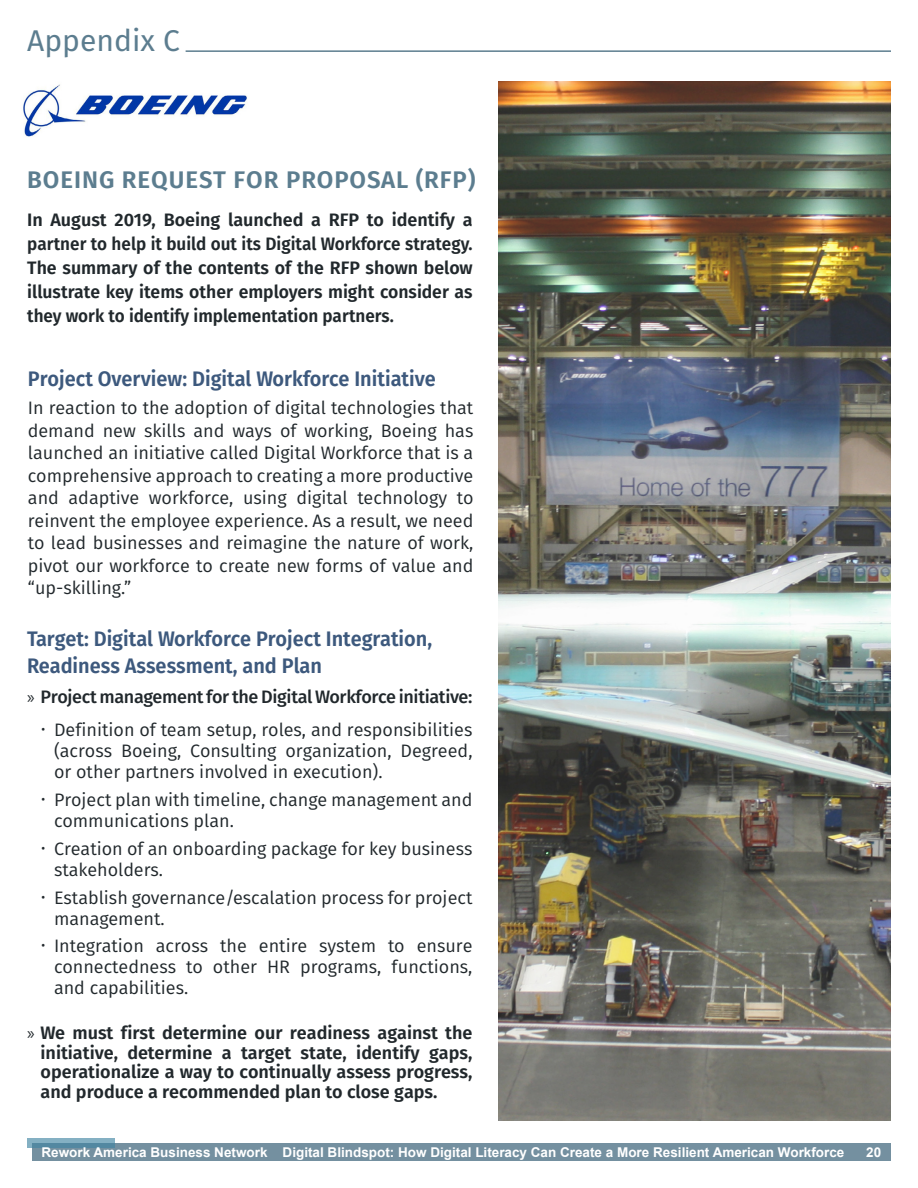
<style>
.page{position:relative;width:918px;height:1188px;background:#fff}
.page>*{position:absolute;margin:0;border:0;box-sizing:border-box;transform-origin:0 0}
.t1{font:30px "Fira Sans";color:#5c7d8f}
.t2{font:600 24px "Fira Sans";letter-spacing:.04em;color:#5c7d8f}
.t3{font:600 21px/27px "Fira Sans";color:#3d597d;scale:.95 1}
.t4{font:18px/22.5px "Fira Sans";color:#21282c;text-align:justify}
.t5{font:600 18px/24px "Fira Sans";color:#21282c;text-align:justify}
.t6{font:500 18px "Fira Sans";letter-spacing:-.02em;color:#21282c}
.t7{font:700 13.5px "Arial";color:#fff}
.s1{font-family:"Myriad Pro";font-weight:400}
</style>
<div class="page">
<img style="left:23px;top:84px;width:225px;height:53px">
<img style="left:499px;top:81px;width:392px;height:1039px">
<div style="left:33px;top:1143px;width:858px;height:18px;background:#7490a0"></div>
<svg style="left:27px;top:1138px;width:88px;height:10px"></svg>
<hr style="left:186px;top:50px;width:705px;height:2px;background:#5c7d8f">
<h1 class="t1" style="left:27px;top:20px;width:154px">Appendix C</h1>
<h2 class="t2" style="left:27px;top:163px;width:450px">BOEING REQUEST FOR PROPOSAL (RFP)</h2>
<p class="t5" style="left:27px;top:208px;width:447px">In August 2019, Boeing launched a RFP to identify a partner to help it build out its Digital Workforce strategy.<br>The summary of the contents of the RFP shown below illustrate key items other employers might consider as they work to identify implementation partners.</p>
<p class="t3" style="left:28px;top:365px;width:431px">Project Overview: Digital Workforce Initiative</p>
<p class="t4" style="left:28px;top:396px;width:447px">In reaction to the adoption of digital technologies that demand new skills and ways of working, Boeing has launched an initiative called Digital Workforce that is a comprehensive approach to creating a more productive and adaptive workforce, using digital technology to reinvent the employee experience. As a result, we need to lead businesses and reimagine the nature of work, pivot our workforce to create new forms of value and “up-skilling.”</p>
<p class="t3" style="left:27px;top:625px;width:428px">Target: Digital Workforce Project Integration,<br>Readiness Assessment, and Plan</p>
<p class="t6" style="left:27px;top:685px;width:447px"><span class="s1">»</span> Project management for the Digital Workforce initiative:</p>
<p class="t4" style="left:54px;top:720px;width:420px;line-height:21px">Definition of team setup, roles, and responsibilities (across Boeing, Consulting organization, Degreed, or other partners involved in execution).</p>
<p class="t4" style="left:54px;top:789px;width:420px;line-height:21px">Project plan with timeline, change management and communications plan.</p>
<p class="t4" style="left:54px;top:838px;width:420px;line-height:21px">Creation of an onboarding package for key business stakeholders.</p>
<p class="t4" style="left:54px;top:887px;width:420px;line-height:21px">Establish governance/escalation process for project management.</p>
<p class="t4" style="left:54px;top:936px;width:420px;line-height:21px">Integration across the entire system to ensure connectedness to other HR programs, functions, and capabilities.</p>
<p class="t5" style="left:41px;top:1023px;width:434px;line-height:19.5px;text-indent:-14px"><span class="s1">»</span> We must first determine our readiness against the initiative, determine a target state, identify gaps, operationalize a way to continually assess progress, and produce a recommended plan to close gaps.</p>
<p class="t7" style="left:42px;top:1143px;width:804px">Rework America Business Network Digital Blindspot: How Digital Literacy Can Create a More Resilient American Workforce</p>
<p class="t7" style="left:866px;top:1143px;width:17px">20</p>
</div>
